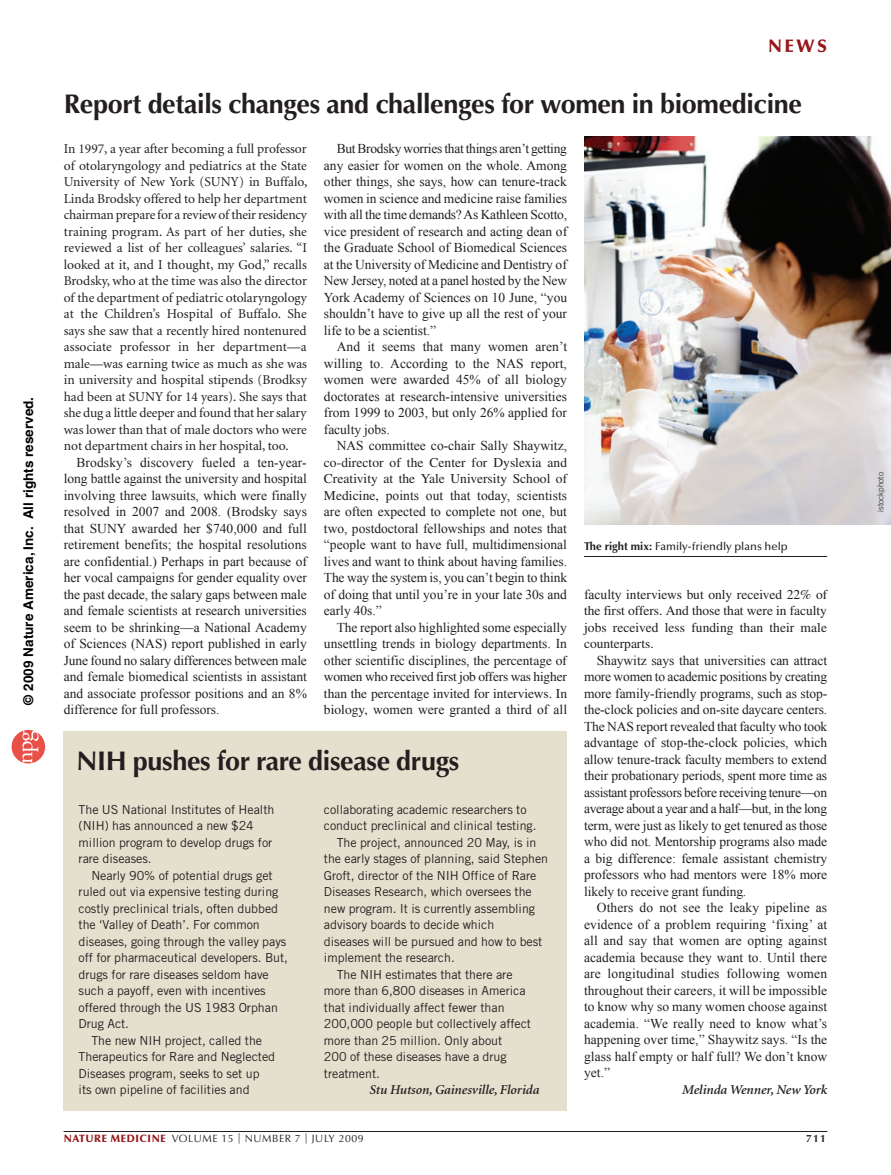
<style>
.page{position:relative;width:891px;height:1175px;background:#fff}
.page>*{position:absolute;margin:0;border:0;box-sizing:border-box;transform-origin:0 0}
.t1{font:700 27px "Optima";letter-spacing:-.015em;color:#231f20}
.t2{font:900 18px "Optima";color:#961619}
.t3{font:13.5px/16.5px "Times New Roman";color:#231f20;text-align:justify}
.t4{font:13.5px/16.5px "Minion";letter-spacing:-.005em;color:#231f20;text-align:justify}
.t5{font:13.5px/16.5px "Times";color:#231f20}
.t6{font:italic 600 13.5px "Minion";letter-spacing:-.005em;color:#231f20}
.t7{font:700 13.5px "Helvetica";color:#000}
.t8{font:12.45px/16.5px "Trade Gothic";letter-spacing:-.005em;color:#231f20}
.t9{font:500 11.25px "Optima";color:#231f20}
.t10{font:10.5px "Optima";letter-spacing:.05em;color:#231f20}
.t11{font:700 10.5px "Optima";color:#231f20}
.t12{font:300 8.25px "Trade Gothic";letter-spacing:-.005em;color:#231f20}
.s1{font-family:"Times"}
.s2{font-weight:700}
.s3{font-family:"Times New Roman"}
.s4{font-weight:900;color:#961619}
</style>
<div class="page">
<div style="left:64px;top:731px;width:503px;height:379px;background:#e5e0ce"></div>
<hr style="left:64px;top:1131px;width:763px;height:1px;background:#231f20">
<img style="left:584px;top:137px;width:307px;height:387px">
<hr style="left:584px;top:556px;width:243px;height:1px;background:#231f20">
<svg style="left:12px;top:730px;width:33px;height:33px"></svg>
<p class="t7" style="left:24px;top:705px;width:309px;rotate:-90deg">© 2009 Nature America, Inc. All rights reserved.</p>
<h2 class="t2" style="left:768px;top:35px;width:61px">NEWS</h2>
<h1 class="t1" style="left:64px;top:88px;width:740px">Report details changes and challenges for women in biomedicine</h1>
<p class="t4" style="left:64px;top:141px;width:245px">In 1997, a year after becoming a full professor of otolaryngology and pediatrics at the State University of New York (SUNY) in Buffalo, Linda Brodsky offered to help her department chairman prepare for a review of their residency training program. As part of her duties, she reviewed a list of her colleagues’ salaries. “I looked at it, and I thought, my God,” recalls Brodsky, who at the time was also the director of the department of pediatric otolaryngology at the Children’s Hospital of Buffalo. She says she saw that a recently hired nontenured associate professor in her department—a male—was earning twice as much as she was in university and hospital stipends (Brodksy had been at SUNY for 14 years). She says that she dug a little deeper and found that her salary was lower than that of male doctors who were not department chairs in her hospital, too.</p>
<p class="t3" style="left:64px;top:454px;width:245px;text-indent:13px">Brodsky’s discovery fueled a ten-year&shy;long battle against the university and hospital involving three lawsuits, which were finally resolved in 2007 and 2008. (Brodsky says that SUNY awarded her $740,000 and full retirement benefits; the hospital resolutions are confidential.) Perhaps in part because of her vocal campaigns for gender equality over the past decade, the salary gaps between male and female scientists at research universities seem to be shrinking—a National Academy of Sciences (NAS) report published in early June found no salary differences between male and female biomedical scientists in assistant and associate professor positions and an 8% difference for full professors.</p>
<p class="t3" style="left:324px;top:140px;width:245px;text-indent:13px">But Brodsky worries that things aren’t getting any easier for women on the whole. Among other things, she says, how can tenure-track women in science and medicine raise families with all the time demands? As Kathleen Scotto, vice president of research and acting dean of the Graduate School of Biomedical Sciences at the University of Medicine and Dentistry of New Jersey, noted at a panel hosted by the New York Academy of Sciences on 10 June, “you shouldn’t have to give up all the rest of your life to be a scientist.”</p>
<p class="t3" style="left:324px;top:338px;width:245px;text-indent:13px">And it seems that many women aren’t willing to. According to the NAS report, women were awarded 45% of all biology doctorates at research-intensive universities from 1999 to 2003, but only 26% applied for faculty jobs.</p>
<p class="t3" style="left:337px;top:437px;width:232px">NAS committee co-chair Sally Shaywitz,</p>
<p class="t5" style="left:324px;top:454px;width:245px">co-director of the Center for Dyslexia and<br>Creativity at the Yale University School of</p>
<p class="t3" style="left:324px;top:487px;width:245px"><span class="s1">Medicine,</span> points out that today, scientists are often expected to complete not one, but two, postdoctoral fellowships and notes that “people want to have full, multidimensional lives and want to think about having families.<br>The way the system is, you can’t begin to think of doing that until you’re in your late 30s and early 40s.”</p>
<p class="t3" style="left:324px;top:618px;width:245px;text-indent:13px">The report also highlighted some especially unsettling trends in biology departments. In other scientific disciplines, t<span class="s1">he percentage of</span></p>
<p class="t5" style="left:324px;top:668px;width:245px">women who received first job offers was higher than the percentage invited for interviews. In</p>
<p class="t3" style="left:324px;top:701px;width:245px"><span class="s1">biology,</span> women were granted a third of all</p>
<p class="t9" style="left:584px;top:540px;width:205px"><span class="s2">The right mix:</span> Family-friendly plans help</p>
<p class="t5" style="left:584px;top:586px;width:245px;text-align:justify"><span class="s3">faculty</span> interviews but only received 22% of the first offers. And those that were in faculty jobs received less funding than their male counterparts.</p>
<p class="t3" style="left:584px;top:651px;width:245px;text-indent:13px">Shaywitz says that universities can attract more women to academic positions by creating more family-friendly programs, such as stop&shy;the-clock policies and on-site daycare centers.<br>The NAS report revealed that faculty who took advantage of stop-the-clock policies, which allow tenure-track faculty members to extend their probationary periods, spent more time as assistant professors before receiving tenure—on average about a year and a half—but, in the long term, were just as likely to get tenured as those who did not. Mentorship programs also made a big difference: female assistant chemistry professors who had mentors were 18% more likely to receive grant funding.</p>
<p class="t3" style="left:584px;top:899px;width:245px;text-indent:13px">Others do not see the leaky pipeline as evidence of a problem requiring ‘fixing’ at all and say that women are opting against academia because they want to. Until there are longitudinal studies following women throughout their careers, it will be impossible to know why so many women choose against academia. “We really need to know what’s happening over time,” Shaywitz says. “Is the glass half empty or half full? We don’t know yet.”</p>
<p class="t6" style="left:682px;top:1082px;width:147px">Melinda Wenner, New York</p>
<h1 class="t1" style="left:77px;top:745px;width:384px">NIH pushes for rare disease drugs</h1>
<p class="t8" style="left:324px;top:800px;width:204px">collaborating academic researchers to</p>
<p class="t8" style="left:324px;top:817px;width:214px">conduct preclinical and clinical testing.</p>
<p class="t8" style="left:337px;top:833px;width:201px">The project, announced 20 May, is in</p>
<p class="t8" style="left:324px;top:850px;width:226px">the early stages of planning, said Stephen</p>
<p class="t8" style="left:324px;top:866px;width:214px">Groft, director of the NIH Office of Rare</p>
<p class="t8" style="left:324px;top:883px;width:209px">Diseases Research, which oversees the</p>
<p class="t8" style="left:324px;top:899px;width:213px">new program. It is currently assembling</p>
<p class="t8" style="left:324px;top:916px;width:172px">advisory boards to decide which</p>
<p class="t8" style="left:324px;top:932px;width:220px">diseases will be pursued and how to best</p>
<p class="t8" style="left:324px;top:949px;width:132px">implement the research.</p>
<p class="t8" style="left:337px;top:965px;width:177px">The NIH estimates that there are</p>
<p class="t8" style="left:324px;top:982px;width:203px">more than 6,800 diseases in America</p>
<p class="t8" style="left:324px;top:998px;width:182px">that individually affect fewer than</p>
<p class="t8" style="left:324px;top:1015px;width:209px">200,000 people but collectively affect</p>
<p class="t8" style="left:324px;top:1031px;width:180px">more than 25 million. Only about</p>
<p class="t8" style="left:324px;top:1048px;width:184px">200 of these diseases have a drug</p>
<p class="t8" style="left:324px;top:1064px;width:58px">treatment.</p>
<p class="t6" style="left:370px;top:1083px;width:171px">Stu Hutson, Gainesville, Florida</p>
<p class="t8" style="left:79px;top:800px;width:197px">The US National Institutes of Health (NIH) has announced a new $24 million program to develop drugs for rare diseases.</p>
<p class="t8" style="left:91px;top:866px;width:183px">Nearly 90% of potential drugs get</p>
<p class="t8" style="left:79px;top:883px;width:201px">ruled out via expensive testing during</p>
<p class="t8" style="left:79px;top:899px;width:201px">costly preclinical trials, often dubbed</p>
<p class="t8" style="left:79px;top:916px;width:183px">the ‘Valley of Death’. For common</p>
<p class="t8" style="left:79px;top:932px;width:209px">diseases, going through the valley pays</p>
<p class="t8" style="left:79px;top:949px;width:211px">off for pharmaceutical developers. But,</p>
<p class="t8" style="left:79px;top:965px;width:192px">drugs for rare diseases seldom have</p>
<p class="t8" style="left:79px;top:982px;width:189px">such a payoff, even with incentives</p>
<p class="t8" style="left:79px;top:998px;width:201px">offered through the US 1983 Orphan</p>
<p class="t8" style="left:79px;top:1015px;width:52px">Drug Act.</p>
<p class="t8" style="left:91px;top:1031px;width:172px">The new NIH project, called the</p>
<p class="t8" style="left:79px;top:1048px;width:198px">Therapeutics for Rare and Neglected</p>
<p class="t8" style="left:79px;top:1064px;width:183px">Diseases program, seeks to set up</p>
<p class="t8" style="left:79px;top:1081px;width:173px">its own pipeline of facilities and</p>
<p class="t10" style="left:64px;top:1132px;width:302px"><span class="s4">NATURE MEDICINE</span> VOLUME 15 | NUMBER 7 | JULY 2009</p>
<p class="t11" style="left:806px;top:1132px;width:21px">711</p>
<p class="t12" style="left:876px;top:512px;width:41px;rotate:-90deg">istockphoto</p>
</div>
